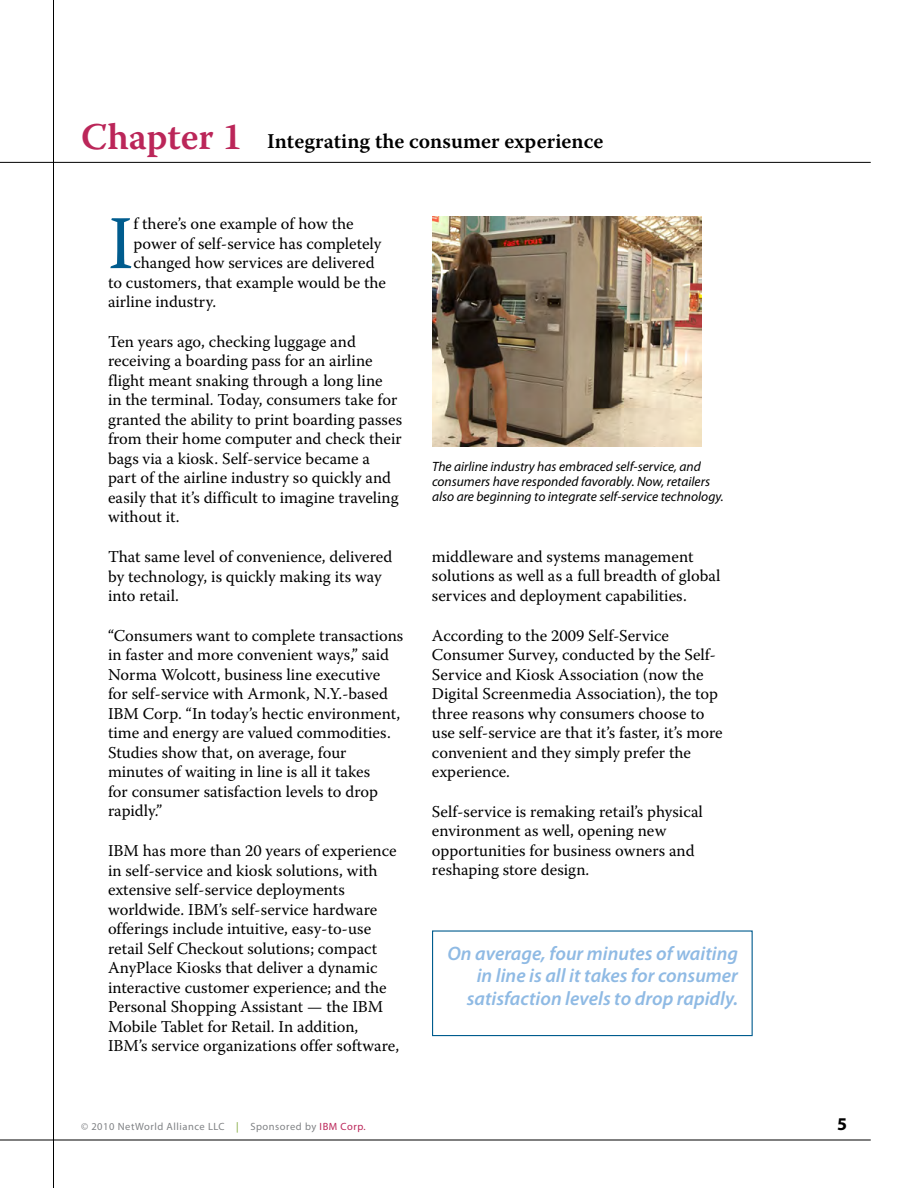
<style>
.page{position:relative;width:918px;height:1188px;background:#fff}
.page>*{position:absolute;margin:0;border:0;box-sizing:border-box;transform-origin:0 0}
.t1{font:75.75px "Warnock Pro";color:#005c8e}
.t2{font:600 21px "Warnock Pro";color:#000}
.t3{font:italic 600 19.5px/22.5px "Myriad Pro";color:#8fbae4;text-align:right}
.t4{font:700 18px "Myriad Pro";color:#000}
.t5{font:16.5px/19.5px "Warnock Pro";color:#000}
.t6{font:italic 13.5px/15px "Myriad Pro";color:#000}
.t7{font:10.5px "Myriad Pro";letter-spacing:.05em;color:#808285}
.s1{font-size:37.5px;color:#bb2659}
.s2{color:#78a22f}
.s3{color:#bb2659}
</style>
<div class="page">
<hr style="left:0;top:162px;width:871px;height:1px;background:#000">
<hr style="left:53px;top:0;width:1px;height:1188px;background:#000">
<hr style="left:0;top:1140px;width:871px;height:1px;background:#000">
<img style="left:432px;top:216px;width:270px;height:231px">
<div style="left:432px;top:930px;width:321px;height:106px;border:1px solid #005c8e"></div>
<p class="t2" style="left:81px;top:128px;width:524px"><span class="s1">Chapter 1</span> Integrating the consumer experience</p>
<h1 class="t1" style="left:108px;top:198px;width:27px">I</h1>
<p class="t5" style="left:133px;top:214px;width:222px">f there’s one example of how the</p>
<p class="t5" style="left:133px;top:233px;width:250px">power of self-service has completely</p>
<p class="t5" style="left:133px;top:253px;width:243px">changed how services are delivered</p>
<p class="t5" style="left:108px;top:272px;width:280px">to customers, that example would be the</p>
<p class="t5" style="left:108px;top:292px;width:110px">airline industry.</p>
<p class="t5" style="left:108px;top:331px;width:296px">Ten years ago, checking luggage and receiving a boarding pass for an airline flight meant snaking through a long line<br>in the terminal. Today, consumers take for granted the ability to print boarding passes from their home computer and check their bags via a kiosk. Self-service became a part of the airline industry so quickly and easily that it’s difficult to imagine traveling without it.</p>
<p class="t5" style="left:108px;top:547px;width:286px">That same level of convenience, delivered by technology, is quickly making its way into retail.</p>
<p class="t5" style="left:108px;top:625px;width:297px">“Consumers want to complete transactions in faster and more convenient ways,” said Norma Wolcott, business line executive for self-service with Armonk, N.Y.-based IBM Corp. “In today’s hectic environment, time and energy are valued commodities.<br>Studies show that, on average, four minutes of waiting in line is all it takes<br>for consumer satisfaction levels to drop rapidly.”</p>
<p class="t5" style="left:108px;top:841px;width:293px">IBM has more than 20 years of experience in self-service and kiosk solutions, with extensive self-service deployments worldwide. IBM’s self-service hardware offerings include intuitive, easy-to-use retail Self Checkout solutions; compact AnyPlace Kiosks that deliver a dynamic interactive customer experience; and the Personal Shopping Assistant — the IBM Mobile Tablet for Retail. In addition, IBM’s service organizations offer software,</p>
<p class="t6" style="left:432px;top:459px;width:293px">The airline industry has embraced self-service, and consumers have responded favorably. Now, retailers also are beginning to integrate self-service technology.</p>
<p class="t5" style="left:432px;top:546px;width:290px">middleware and systems management solutions as well as a full breadth of global services and deployment capabilities.</p>
<p class="t5" style="left:432px;top:625px;width:292px">According to the 2009 Self-Service Consumer Survey, conducted by the Self-Service and Kiosk Association (now the Digital Screenmedia Association), the top three reasons why consumers choose to use self-service are that it’s faster, it’s more convenient and they simply prefer the experience.</p>
<p class="t5" style="left:432px;top:801px;width:272px">Self-service is remaking retail’s physical environment as well, opening new opportunities for business owners and reshaping store design.</p>
<p class="t3" style="left:447px;top:941px;width:292px">On average, four minutes of waiting in line is all it takes for consumer satisfaction levels to drop rapidly.</p>
<p class="t7" style="left:81px;top:1120px;width:286px">© 2010 NetWorld Alliance LLC <span class="s2">|</span> Sponsored by <span class="s3">IBM Corp.</span></p>
<p class="t4" style="left:837px;top:1112px;width:11px">5</p>
</div>
